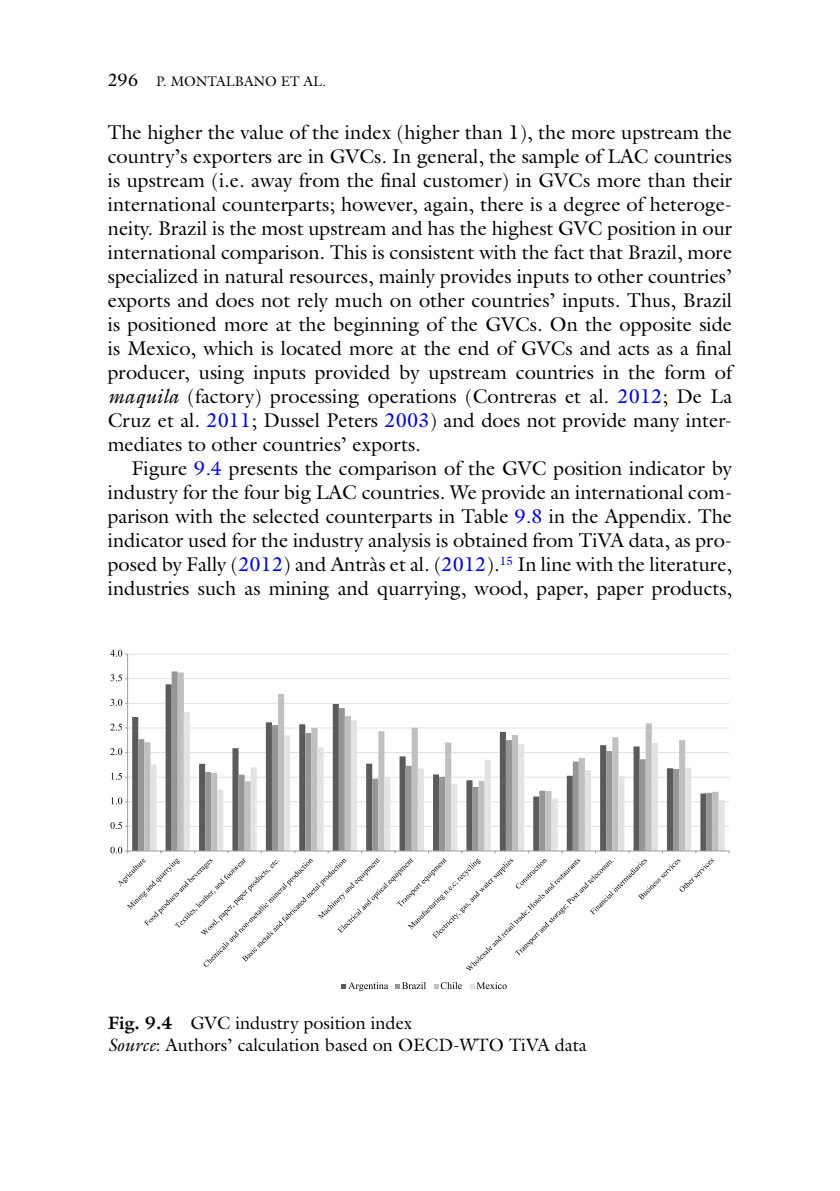
<style>
.page{position:relative;width:840px;height:1191px;background:#fff}
.page>*{position:absolute;margin:0;border:0;box-sizing:border-box;transform-origin:0 0}
.t1{font:20px/24px "Wkqpfd Rdwdwc Galliard Std";color:#000;text-align:justify}
.t2{font:18px/22px "Wkqpfd Rdwdwc Galliard Std";color:#000}
.t3{font:14px "Wkqpfd Rdwdwc Galliard Std";color:#000}
.s1{font-size:18px}
.s2{font-family:"Njswvy Jprrht Galliard Std";font-style:italic}
.s3{color:#0000fa}
.s4{font-family:"Ctlkpd Yggyqb Galliard Std";font-weight:700}
</style>
<div class="page">
<hr style="left:127px;top:653px;width:601px;height:1px;background:#e1e1e1">
<hr style="left:127px;top:678px;width:601px;height:1px;background:#e1e1e1">
<hr style="left:127px;top:703px;width:601px;height:1px;background:#e1e1e1">
<hr style="left:127px;top:727px;width:601px;height:1px;background:#e1e1e1">
<hr style="left:127px;top:752px;width:601px;height:1px;background:#e1e1e1">
<hr style="left:127px;top:776px;width:601px;height:1px;background:#e1e1e1">
<hr style="left:127px;top:801px;width:601px;height:1px;background:#e1e1e1">
<hr style="left:127px;top:826px;width:601px;height:1px;background:#e1e1e1">
<svg style="left:144px;top:672px;width:201px;height:174px"></svg>
<svg style="left:150px;top:712px;width:574px;height:138px"></svg>
<hr style="left:127px;top:654px;width:1px;height:197px;background:#9d9e9e">
<hr style="left:127px;top:850px;width:601px;height:1px;background:#9d9e9e">
<svg style="left:110px;top:822px;width:17px;height:7px"></svg>
<svg style="left:111px;top:797px;width:16px;height:7px"></svg>
<svg style="left:111px;top:773px;width:16px;height:6px"></svg>
<svg style="left:110px;top:748px;width:17px;height:7px"></svg>
<svg style="left:110px;top:723px;width:17px;height:7px"></svg>
<svg style="left:110px;top:699px;width:17px;height:7px"></svg>
<svg style="left:110px;top:674px;width:17px;height:7px"></svg>
<svg style="left:110px;top:650px;width:17px;height:6px"></svg>
<svg style="left:110px;top:846px;width:603px;height:124px"></svg>
<svg style="left:341px;top:982px;width:47px;height:9px"></svg>
<svg style="left:395px;top:982px;width:31px;height:7px"></svg>
<svg style="left:434px;top:982px;width:27px;height:7px"></svg>
<svg style="left:470px;top:982px;width:36px;height:7px"></svg>
<p class="t3" style="left:108px;top:72px;width:219px"><span class="s1">296</span> P. Montalbano et al .</p>
<p class="t1" style="left:108px;top:120px;width:625px">The higher the value of the index (higher than 1), the more upstream the country’s exporters are in GVCs. In general, the sample of LAC countries is upstream (i.e. away from the final customer) in GVCs more than their international counterparts; however, again, there is a degree of heteroge&shy;neity. Brazil is the most upstream and has the highest GVC position in our international comparison. This is consistent with the fact that Brazil, more specialized in natural resources, mainly provides inputs to other countries’ exports and does not rely much on other countries’ inputs. Thus, Brazil is positioned more at the beginning of the GVCs. On the opposite side is Mexico, which is located more at the end of GVCs and acts as a final producer, using inputs provided by upstream countries in the form of <span class="s2">maquila</span> (factory) processing operations (Contreras et al. <span class="s3">2012</span>; De La Cruz et al. <span class="s3">2011</span>; Dussel Peters <span class="s3">2003</span>) and does not provide many inter&shy;mediates to other countries’ exports.</p>
<p class="t1" style="left:108px;top:456px;width:626px;text-indent:24px">Figure <span class="s3">9.4</span> presents the comparison of the GVC position indicator by industry for the four big LAC countries. We provide an international com&shy;parison with the selected counterparts in Table <span class="s3">9.8</span> in the Appendix. The indicator used for the industry analysis is obtained from TiVA data, as pro&shy;posed by Fally (<span class="s3">2012</span>) and Antràs et al. (<span class="s3">2012</span>).<sup>15</sup> In line with the literature, industries such as mining and quarrying, wood, paper, paper products,</p>
<p class="t2" style="left:108px;top:1012px;width:480px"><span class="s4">Fig. 9.4</span> GVC industry position index<br><span class="s2">Source</span>: Authors’ calculation based on OECD-WTO TiVA data</p>
</div>
